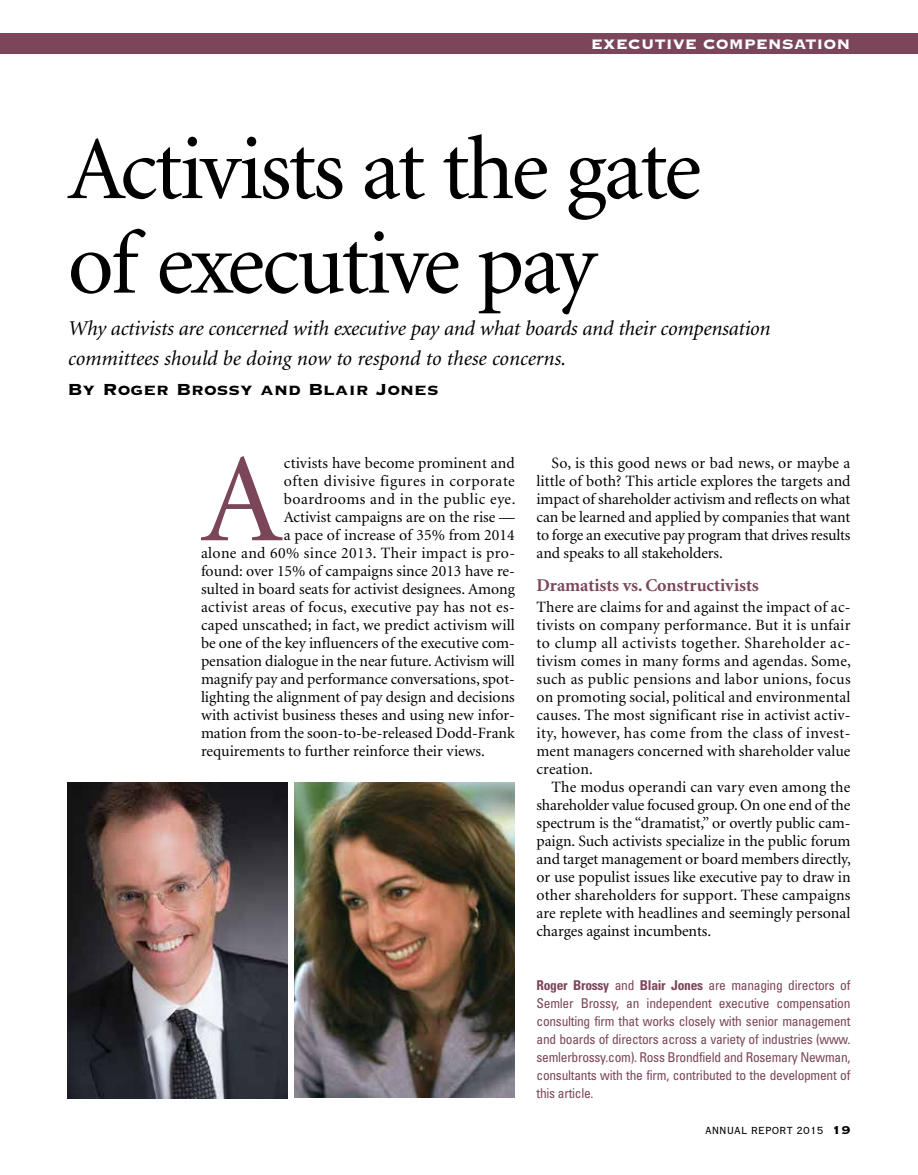
<style>
.page{position:relative;width:918px;height:1175px;background:#fff}
.page>*{position:absolute;margin:0;border:0;box-sizing:border-box;transform-origin:0 0}
.t1{font:126.45px "Minion";color:#7b455a}
.t2{font:90px/94.5px "Minion";letter-spacing:-.035em;color:#000}
.t3{font:italic 21px/30px "Minion";letter-spacing:-.005em;color:#000}
.t4{font:21px "Copperplate Thirty Three BC";color:#000}
.t5{font:700 18px "Minion";letter-spacing:-.005em;color:#7b455a}
.t6{font:18px "Copperplate Thirty Three BC";color:#fff}
.t7{font:15.75px/18px "Minion";color:#000;text-align:justify}
.t8{font:15.75px "Minion";letter-spacing:.02em;color:#000}
.t9{font:15.75px "Minion";letter-spacing:.025em;color:#000}
.t10{font:15.75px "Minion";letter-spacing:.035em;color:#000}
.t11{font:15.75px "Minion";letter-spacing:.03em;color:#000}
.t12{font:condensed 13.5px/18px "Univers";letter-spacing:-.02em;color:#7b455a;text-align:justify}
.t13{font:13.5px "Copperplate Twenty Nine BC";color:#000}
.s1{font-weight:700}
.s2{font-family:"Copperplate Thirty Three BC";font-size:15px}
</style>
<div class="page">
<div style="left:0;top:33px;width:918px;height:21px;background:#7b455a"></div>
<img style="left:68px;top:783px;width:220px;height:315px">
<img style="left:295px;top:783px;width:220px;height:314px">
<p class="t6" style="left:591px;top:35px;width:261px">EXECUTIVE COMPENSATION</p>
<h2 class="t2" style="left:68px;top:125px;width:636px">Activists at the gate of executive pay</h2>
<h3 class="t3" style="left:68px;top:314px;width:704px">Why activists are concerned with executive pay and what boards and their compensation committees should be doing now to respond to these concerns.</h3>
<h3 class="t4" style="left:68px;top:378px;width:373px">By Roger Brossy and Blair Jones</h3>
<h1 class="t1" style="left:201px;top:437px;width:83px">A</h1>
<p class="t7" style="left:284px;top:455px;width:232px">ctivists have become prominent and</p>
<p class="t10" style="left:284px;top:473px;width:233px">often divisive figures in corporate</p>
<p class="t11" style="left:284px;top:491px;width:233px">boardrooms and in the public eye.</p>
<p class="t7" style="left:284px;top:509px;width:233px">Activist campaigns are on the rise —</p>
<p class="t7" style="left:284px;top:527px;width:232px">a pace of increase of 35% from 2014</p>
<p class="t9" style="left:201px;top:545px;width:316px">alone and 60% since 2013. Their impact is pro-</p>
<p class="t7" style="left:201px;top:563px;width:316px">found: over 15% of campaigns since 2013 have re-</p>
<p class="t7" style="left:201px;top:581px;width:315px">sulted in board seats for activist designees. Among</p>
<p class="t8" style="left:201px;top:599px;width:315px">activist areas of focus, executive pay has not es-</p>
<p class="t7" style="left:201px;top:617px;width:315px">caped unscathed; in fact, we predict activism will</p>
<p class="t7" style="left:201px;top:635px;width:315px">be one of the key influencers of the executive com-</p>
<p class="t7" style="left:201px;top:653px;width:315px">pensation dialogue in the near future. Activism will</p>
<p class="t7" style="left:201px;top:671px;width:315px">magnify pay and performance conversations, spot-</p>
<p class="t7" style="left:201px;top:689px;width:315px">lighting the alignment of pay design and decisions</p>
<p class="t7" style="left:201px;top:707px;width:315px">with activist business theses and using new infor-</p>
<p class="t7" style="left:201px;top:725px;width:315px">mation from the soon-to-be-released Dodd-Frank</p>
<p class="t7" style="left:201px;top:743px;width:285px">requirements to further reinforce their views.</p>
<p class="t7" style="left:537px;top:455px;width:316px;text-indent:15px">So, is this good news or bad news, or maybe a little of both? This article explores the targets and impact of shareholder activism and reflects on what can be learned and applied by companies that want to forge an executive pay program that drives results and speaks to all stakeholders.</p>
<p class="t5" style="left:537px;top:576px;width:224px">Dramatists vs. Constructivists</p>
<p class="t7" style="left:537px;top:599px;width:316px">There are claims for and against the impact of ac&shy;tivists on company performance. But it is unfair to clump all activists together. Shareholder ac&shy;tivism comes in many forms and agendas. Some, such as public pensions and labor unions, focus on promoting social, political and environmental causes. The most significant rise in activist activ&shy;ity, however, has come from the class of invest&shy;ment managers concerned with shareholder value creation.</p>
<p class="t7" style="left:537px;top:779px;width:316px;text-indent:15px">The modus operandi can vary even among the shareholder value focused group. On one end of the spectrum is the “dramatist,” or overtly public cam&shy;paign. Such activists specialize in the public forum and target management or board members directly, or use populist issues like executive pay to draw in other shareholders for support. These campaigns are replete with headlines and seemingly personal charges against incumbents.</p>
<p class="t12" style="left:537px;top:976px;width:315px"><span class="s1">Roger Brossy</span> and <span class="s1">Blair Jones</span> are managing directors of Semler Brossy, an independent executive compensation consulting firm that works closely with senior management and boards of directors across a variety of industries (www. semlerbrossy.com). Ross Brondfield and Rosemary Newman, consultants with the firm, contributed to the development of this article.</p>
<p class="t13" style="left:705px;top:1124px;width:147px">ANNUAL REPORT 2015 <span class="s2">19</span></p>
</div>
